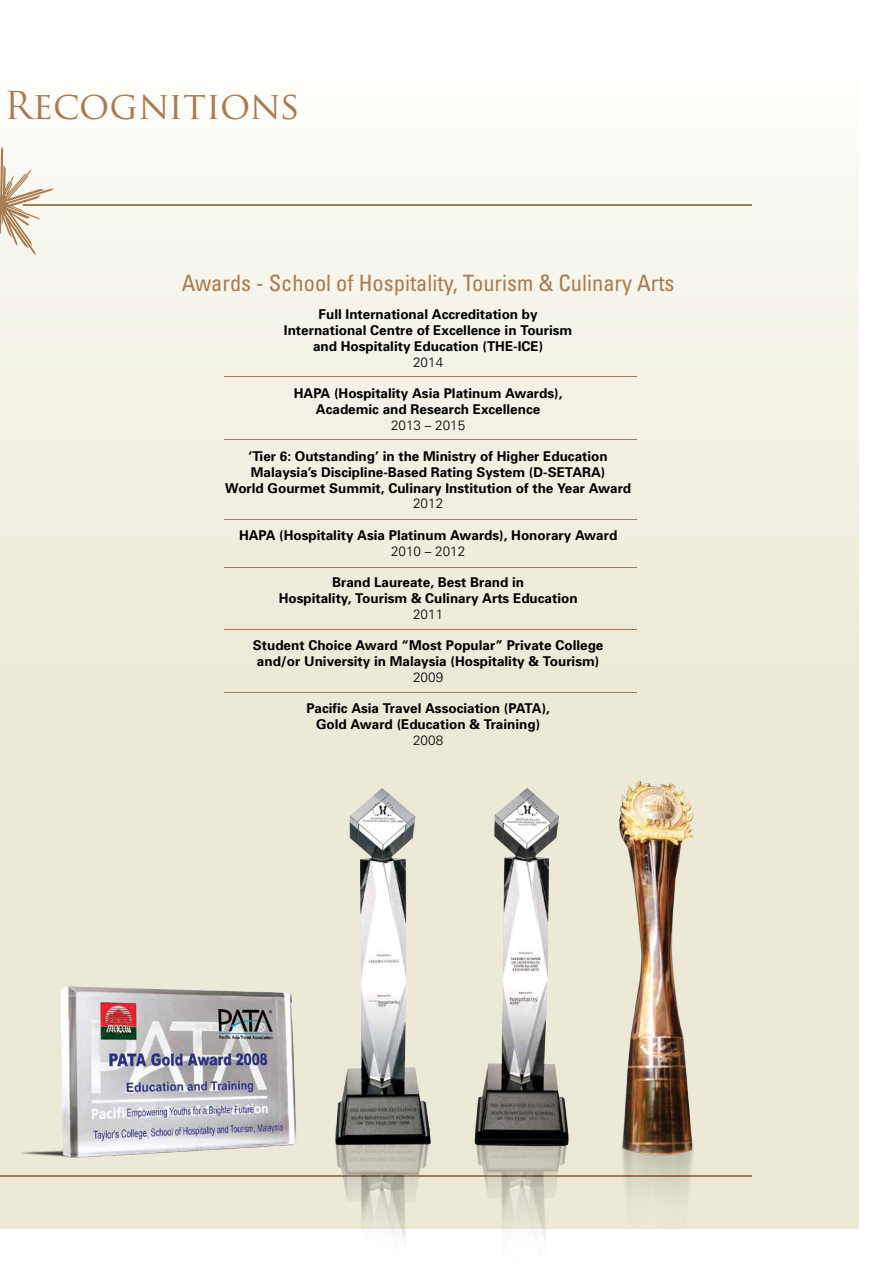
<style>
.page{position:relative;width:893px;height:1263px;background:#fff}
.page>*{position:absolute;margin:0;border:0;box-sizing:border-box;transform-origin:0 0}
.t1{font:37.5px "Trajan Pro";color:#a97b50}
.t2{font:condensed 22.5px "Univers";color:#a97b50}
.t3{font:700 13.5px/15.8px "Univers";color:#000;text-align:center}
.t4{font:300 13.5px "Univers";color:#000}
</style>
<div class="page">
<div style="left:0;top:34px;width:858px;height:1194px;background:linear-gradient(to bottom,#faf9f4,#e7e5cc)"></div>
<hr style="left:24px;top:204px;width:728px;height:1px;background:#a97b50">
<hr style="left:0;top:1175px;width:752px;height:1px;background:#a97b50">
<img style="left:8px;top:975px;width:316px;height:193px">
<img style="left:324px;top:772px;width:123px;height:470px">
<img style="left:472px;top:781px;width:104px;height:459px">
<img style="left:576px;top:769px;width:146px;height:460px">
<svg style="left:0;top:146px;width:54px;height:109px"></svg>
<hr style="left:224px;top:376px;width:413px;height:1px;background:#a97b50">
<hr style="left:224px;top:440px;width:413px;height:1px;background:#a97b50">
<hr style="left:224px;top:519px;width:413px;height:1px;background:#a97b50">
<hr style="left:224px;top:568px;width:413px;height:1px;background:#a97b50">
<hr style="left:224px;top:629px;width:413px;height:1px;background:#a97b50">
<hr style="left:224px;top:692px;width:413px;height:1px;background:#a97b50">
<h1 class="t1" style="left:4px;top:82px;width:298px">Recognitions</h1>
<h2 class="t2" style="left:182px;top:269px;width:494px">Awards - School of Hospitality, Tourism &amp; Culinary Arts</h2>
<p class="t3" style="left:284px;top:307px;width:290px">Full International Accreditation by<br>International Centre of Excellence in Tourism and Hospitality Education (THE-ICE)</p>
<p class="t4" style="left:413px;top:354px;width:32px">2014</p>
<p class="t3" style="left:294px;top:385px;width:270px">HAPA (Hospitality Asia Platinum Awards),<br>Academic and Research Excellence</p>
<p class="t4" style="left:391px;top:417px;width:76px">2013 – 2015</p>
<p class="t3" style="left:225px;top:448px;width:408px">‘Tier 6: Outstanding’ in the Ministry of Higher Education<br>Malaysia’s Discipline-Based Rating System (D-SETARA)<br>World Gourmet Summit, Culinary Institution of the Year Award</p>
<p class="t4" style="left:413px;top:495px;width:32px">2012</p>
<p class="t3" style="left:239px;top:527px;width:380px">HAPA (Hospitality Asia Platinum Awards), Honorary Award</p>
<p class="t4" style="left:391px;top:543px;width:76px">2010 – 2012</p>
<p class="t3" style="left:279px;top:574px;width:300px">Brand Laureate, Best Brand in<br>Hospitality, Tourism &amp; Culinary Arts Education</p>
<p class="t4" style="left:413px;top:606px;width:32px">2011</p>
<p class="t3" style="left:253px;top:637px;width:352px">Student Choice Award “Most Popular” Private College and/or University in Malaysia (Hospitality &amp; Tourism)</p>
<p class="t4" style="left:413px;top:669px;width:32px">2009</p>
<p class="t3" style="left:306px;top:700px;width:245px">Pacific Asia Travel Association (PATA),<br>Gold Award (Education &amp; Training)</p>
<p class="t4" style="left:413px;top:732px;width:32px">2008</p>
</div>
